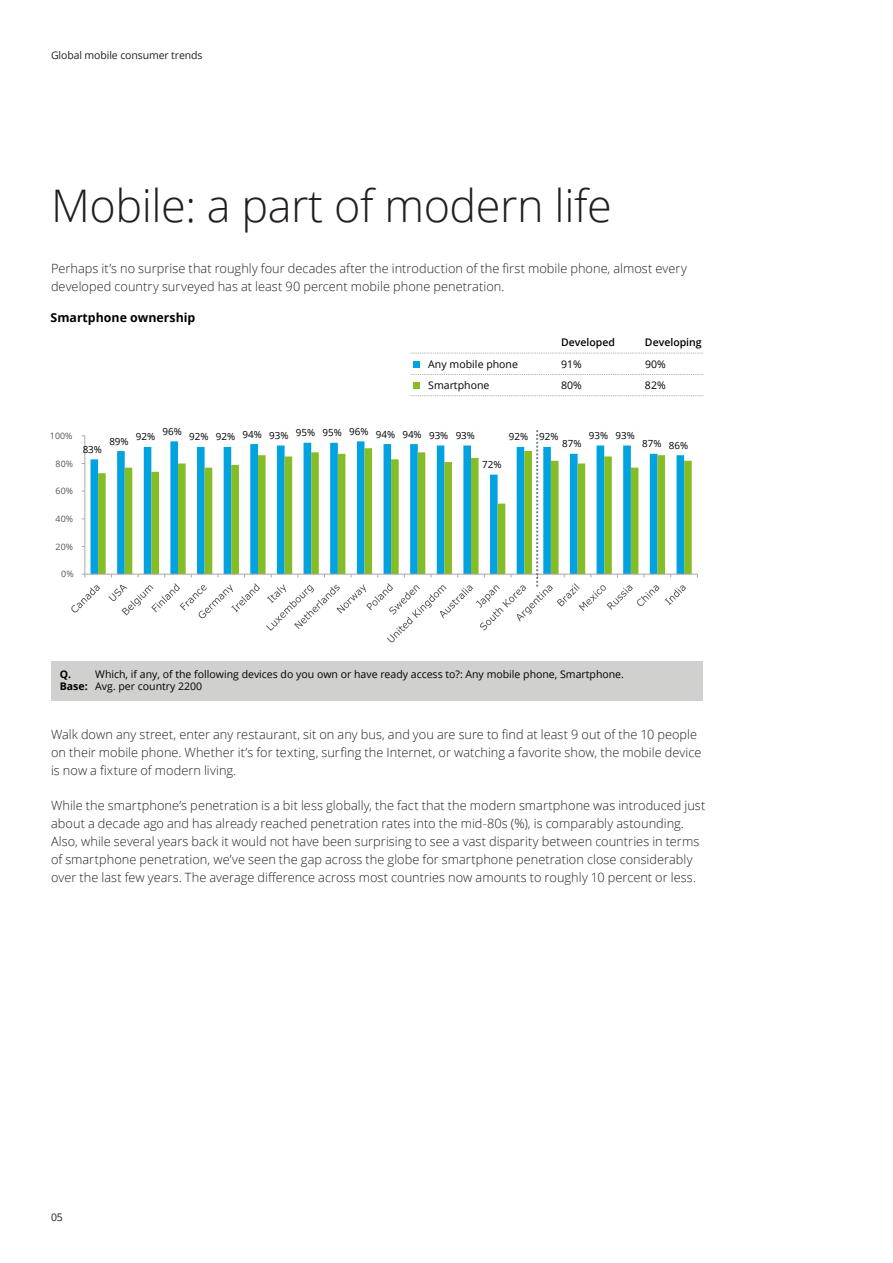
<style>
.page{position:relative;width:893px;height:1263px;background:#fff}
.page>*{position:absolute;margin:0;border:0;box-sizing:border-box;transform-origin:0 0}
.Story_heading_light{font:300 45px "Open Sans";letter-spacing:-.01em;color:#231f20}
.Body_copy__8_5_12pt{font:300 12.75px/18px "Open Sans";letter-spacing:.005em;color:#231f20}
.t1{font:700 12.3px "Open Sans";color:#000}
.t2{font:10.5px/12.6px "Open Sans";color:#000}
.t3{font:10.5px "Open Sans";letter-spacing:-.01em;color:#231f20}
.t4{font:600 10.5px "Open Sans";color:#000}
.t5{font:9.9px "Open Sans";color:#000}
.t6{font:9.75px "Open Sans";color:#000}
.t7{font:8.85px "Open Sans";letter-spacing:.005em;color:#53565a}
.s1{font-size:9.9px}
.s2{font-weight:700}
</style>
<div class="page">
<div style="left:51px;top:662px;width:652px;height:39px;background:#d0d0ce"></div>
<svg style="left:91px;top:441px;width:167px;height:133px"></svg>
<svg style="left:98px;top:448px;width:594px;height:126px"></svg>
<hr style="left:84px;top:436px;width:1px;height:138px;background:#a7a8aa">
<hr style="left:85px;top:574px;width:612px;height:1px;background:#a7a8aa">
<svg style="left:71px;top:585px;width:29px;height:27px"></svg>
<svg style="left:108px;top:583px;width:152px;height:35px"></svg>
<svg style="left:411px;top:353px;width:292px;height:1px"></svg>
<svg style="left:411px;top:374px;width:292px;height:1px"></svg>
<svg style="left:411px;top:395px;width:292px;height:1px"></svg>
<div style="left:414px;top:361px;width:6px;height:7px;background:#00a2e0"></div>
<svg style="left:414px;top:383px;width:6px;height:6px"></svg>
<svg style="left:266px;top:430px;width:420px;height:212px"></svg>
<p class="t3" style="left:51px;top:48px;width:153px">Global mobile consumer trends</p>
<p class="Story_heading_light" style="left:51px;top:175px;width:562px">Mobile: a part of modern life</p>
<p class="Body_copy__8_5_12pt" style="left:51px;top:259px;width:637px">Perhaps it’s no surprise that roughly four decades after the introduction of the first mobile phone, almost every developed country surveyed has at least 90 percent mobile phone penetration.</p>
<p class="t1" style="left:51px;top:309px;width:146px">Smartphone ownership</p>
<p class="t4" style="left:561px;top:335px;width:55px">Developed</p>
<p class="t4" style="left:645px;top:335px;width:58px">Developing</p>
<p class="t2" style="left:428px;top:357px;width:91px">Any mobile phone</p>
<p class="t2" style="left:561px;top:357px;width:22px">91%</p>
<p class="t2" style="left:645px;top:357px;width:22px">90%</p>
<p class="t2" style="left:428px;top:379px;width:63px">Smartphone</p>
<p class="t2" style="left:561px;top:379px;width:22px">80%</p>
<p class="t2" style="left:645px;top:379px;width:22px">82%</p>
<p class="t7" style="left:50px;top:430px;width:24px">100%</p>
<p class="t7" style="left:56px;top:457px;width:19px">80%</p>
<p class="t7" style="left:56px;top:485px;width:19px">60%</p>
<p class="t7" style="left:56px;top:513px;width:19px">40%</p>
<p class="t7" style="left:56px;top:540px;width:19px">20%</p>
<p class="t7" style="left:61px;top:568px;width:14px">0%</p>
<p class="t6" style="left:83px;top:443px;width:21px">83%</p>
<p class="t6" style="left:109px;top:434px;width:48px">89% <sup>92%</sup></p>
<p class="t6" style="left:163px;top:425px;width:21px">96%</p>
<p class="t6" style="left:189px;top:427px;width:287px"><span class="s1">92% 92% 94%</span> 93% 95% 95% 96% <span class="s1">94% 94%</span> 93% 93%</p>
<p class="t6" style="left:482px;top:458px;width:21px">72%</p>
<p class="t5" style="left:509px;top:430px;width:51px">92% 92%</p>
<p class="t6" style="left:562px;top:437px;width:21px">87%</p>
<p class="t6" style="left:589px;top:429px;width:48px">93% 93%</p>
<p class="t6" style="left:642px;top:438px;width:47px">87% 86%</p>
<p class="t2" style="left:60px;top:667px;width:566px"><span class="s2">Q.</span> Which, if any, of the following devices do you own or have ready access to?: Any mobile phone, Smartphone.<br><span class="s2">Base:</span> Avg. per country 2200</p>
<p class="Body_copy__8_5_12pt" style="left:51px;top:725px;width:652px">Walk down any street, enter any restaurant, sit on any bus, and you are sure to find at least 9 out of the 10 people on their mobile phone. Whether it’s for texting, surfing the Internet, or watching a favorite show, the mobile device is now a fixture of modern living.</p>
<p class="Body_copy__8_5_12pt" style="left:51px;top:796px;width:656px">While the smartphone’s penetration is a bit less globally, the fact that the modern smartphone was introduced just about a decade ago and has already reached penetration rates into the mid-80s (%), is comparably astounding.<br>Also, while several years back it would not have been surprising to see a vast disparity between countries in terms of smartphone penetration, we’ve seen the gap across the globe for smartphone penetration close considerably over the last few years. The average difference across most countries now amounts to roughly 10 percent or less.</p>
<p class="t3" style="left:51px;top:1210px;width:13px">05</p>
</div>
